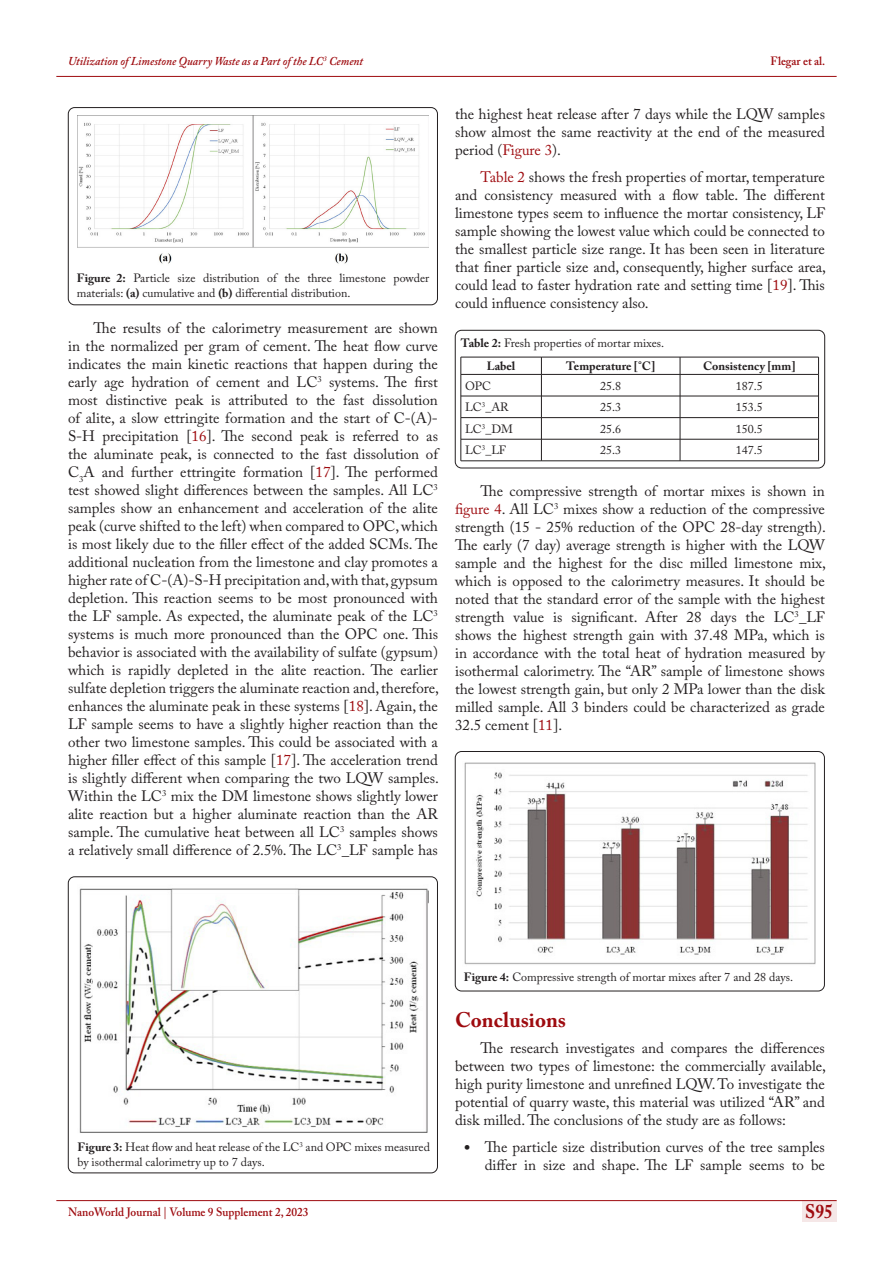
<style>
.page{position:relative;width:893px;height:1263px;background:#fff}
.page>*{position:absolute;margin:0;border:0;box-sizing:border-box;transform-origin:0 0}
.Els-2ndorder-head{font:700 21px "Adobe Caslon Pro";color:#9e0b0f}
.t1{font:700 19.5px "Adobe Caslon Pro";color:#9e0b0f;scale:.9 1}
.Els-body-text{font:15px/18px "Adobe Caslon Pro";color:#231f20;text-align:justify}
.Els-caption{font:12px/15px "Adobe Caslon Pro";color:#231f20}
.Els-table-text{font:12px "Adobe Caslon Pro";color:#231f20}
.t2{font:italic 600 12px "Adobe Caslon Pro";color:#9e0b0f;scale:.95 1}
.t3{font:600 12px "Adobe Caslon Pro";color:#9e0b0f;scale:.95 1}
.Els-table-text-2{font:700 12px "Adobe Caslon Pro";color:#231f20}
.s1{color:#9e0b0f}
.s2{font-weight:700}
.s3{font-family:"Calibri"}
</style>
<div class="page">
<div style="left:802px;top:1200px;width:34px;height:21px;background:#f5e7e7"></div>
<hr style="left:56px;top:1200px;width:781px;height:1px;background:#9e0b0f">
<hr style="left:56px;top:76px;width:781px;height:1px;background:#9e0b0f">
<div style="left:68px;top:107px;width:370px;height:198px;border:1px solid #231f20;border-radius:6px"></div>
<img style="left:77px;top:116px;width:351px;height:148px">
<div style="left:455px;top:330px;width:370px;height:138px;border:1px solid #231f20;border-radius:6px"></div>
<hr style="left:461px;top:357px;width:80px;height:1px;background:#231f20">
<hr style="left:541px;top:357px;width:139px;height:1px;background:#231f20">
<hr style="left:680px;top:357px;width:139px;height:1px;background:#231f20">
<hr style="left:461px;top:374px;width:80px;height:1px;background:#231f20">
<hr style="left:541px;top:374px;width:139px;height:1px;background:#231f20">
<hr style="left:680px;top:374px;width:139px;height:1px;background:#231f20">
<hr style="left:461px;top:396px;width:80px;height:1px;background:#231f20">
<hr style="left:541px;top:396px;width:139px;height:1px;background:#231f20">
<hr style="left:680px;top:396px;width:139px;height:1px;background:#231f20">
<hr style="left:461px;top:417px;width:80px;height:1px;background:#231f20">
<hr style="left:541px;top:417px;width:139px;height:1px;background:#231f20">
<hr style="left:680px;top:417px;width:139px;height:1px;background:#231f20">
<hr style="left:461px;top:439px;width:80px;height:1px;background:#231f20">
<svg style="left:461px;top:357px;width:1px;height:104px"></svg>
<hr style="left:541px;top:439px;width:139px;height:1px;background:#231f20">
<svg style="left:541px;top:357px;width:1px;height:104px"></svg>
<hr style="left:680px;top:439px;width:139px;height:1px;background:#231f20">
<svg style="left:680px;top:357px;width:1px;height:104px"></svg>
<svg style="left:818px;top:357px;width:1px;height:104px"></svg>
<hr style="left:461px;top:461px;width:80px;height:1px;background:#231f20">
<hr style="left:541px;top:461px;width:139px;height:1px;background:#231f20">
<hr style="left:680px;top:461px;width:139px;height:1px;background:#231f20">
<div style="left:68px;top:876px;width:370px;height:297px;border:1px solid #231f20;border-radius:6px"></div>
<img style="left:79px;top:888px;width:349px;height:245px">
<div style="left:455px;top:751px;width:370px;height:240px;border:1px solid #231f20;border-radius:6px"></div>
<img style="left:464px;top:762px;width:352px;height:203px">
<p class="t2" style="left:68px;top:54px;width:312px">Utilization of Limestone Quarry Waste as a Part of the LC<sup>3</sup> Cement</p>
<p class="t3" style="left:770px;top:54px;width:59px">Flegar et al.</p>
<p class="Els-body-text" style="left:455px;top:105px;width:371px">the highest heat release after 7 days while the LQW samples show almost the same reactivity at the end of the measured period (<span class="s1">Figure 3</span>).</p>
<p class="Els-body-text" style="left:455px;top:167px;width:372px;text-indent:26px"><span class="s1">Table 2</span> shows the fresh properties of mortar, temperature and consistency measured with a flow table. The different limestone types seem to influence the mortar consistency, LF sample showing the lowest value which could be connected to the smallest particle size range. It has been seen in literature that finer particle size and, consequently, higher surface area, could lead to faster hydration rate and setting time [<span class="s1">19</span>]. This could influence consistency also.</p>
<p class="Els-caption" style="left:77px;top:270px;width:354px"><span class="s2">Figure 2:</span> Particle size distribution of the three limestone powder materials: <span class="s2">(a)</span> cumulative and <span class="s2">(b)</span> differential distribution.</p>
<p class="Els-body-text" style="left:68px;top:319px;width:372px;text-indent:26px">The results of the calorimetry measurement are shown in the normalized per gram of cement. The heat flow curve indicates the main kinetic reactions that happen during the early age hydration of cement and LC<sup>3</sup> systems. The first most distinctive peak is attributed to the fast dissolution of alite, a slow ettringite formation and the start of C-(A)- S-H precipitation [<span class="s1">16</span>]. The second peak is referred to as the aluminate peak, is connected to the fast dissolution of C<sub>3</sub>A and further ettringite formation [<span class="s1">17</span>]. The performed test showed slight differences between the samples. All LC<sup>3 </sup>samples show an enhancement and acceleration of the alite peak (curve shifted to the left) when compared to OPC, which is most likely due to the filler effect of the added SCMs. The additional nucleation from the limestone and clay promotes a higher rate of C-(A)-S-H precipitation and, with that, gypsum depletion. This reaction seems to be most pronounced with the LF sample. As expected, the aluminate peak of the LC<sup>3 </sup>systems is much more pronounced than the OPC one. This behavior is associated with the availability of sulfate (gypsum) which is rapidly depleted in the alite reaction. The earlier sulfate depletion triggers the aluminate reaction and, therefore, enhances the aluminate peak in these systems [<span class="s1">18</span>]. Again, the LF sample seems to have a slightly higher reaction than the other two limestone samples. This could be associated with a higher filler effect of this sample [<span class="s1">17</span>]. The acceleration trend is slightly different when comparing the two LQW samples.<br>Within the LC<sup>3</sup> mix the DM limestone shows slightly lower alite reaction but a higher aluminate reaction than the AR sample. The cumulative heat between all LC<sup>3</sup> samples shows a relatively small difference of 2.5%. The LC<sup>3</sup>_LF sample has</p>
<p class="Els-caption" style="left:461px;top:335px;width:205px"><span class="s2">Table 2:</span> Fresh properties of mortar mixes.</p>
<p class="Els-table-text-2" style="left:487px;top:359px;width:30px">Label</p>
<p class="Els-table-text-2" style="left:566px;top:359px;width:90px">Temperature [°C]</p>
<p class="Els-table-text-2" style="left:703px;top:359px;width:94px">Consistency [mm]</p>
<p class="Els-table-text" style="left:465px;top:378px;width:28px">OPC</p>
<p class="Els-table-text" style="left:600px;top:378px;width:23px">25.8</p>
<p class="Els-table-text" style="left:736px;top:378px;width:29px">187.5</p>
<p class="Els-table-text" style="left:465px;top:400px;width:45px">LC<sup>3</sup>_AR</p>
<p class="Els-table-text" style="left:600px;top:400px;width:23px">25.3</p>
<p class="Els-table-text" style="left:736px;top:400px;width:29px">153.5</p>
<p class="Els-table-text" style="left:465px;top:422px;width:49px">LC<sup>3</sup>_DM</p>
<p class="Els-table-text" style="left:600px;top:422px;width:23px">25.6</p>
<p class="Els-table-text" style="left:736px;top:422px;width:29px">150.5</p>
<p class="Els-table-text" style="left:465px;top:443px;width:43px">LC<sup>3</sup>_LF</p>
<p class="Els-table-text" style="left:600px;top:443px;width:23px">25.3</p>
<p class="Els-table-text" style="left:736px;top:443px;width:29px">147.5</p>
<p class="Els-body-text" style="left:455px;top:482px;width:372px;text-indent:26px">The compressive strength of mortar mixes is shown in <span class="s1">figure 4</span>. All LC<sup>3</sup> mixes show a reduction of the compressive strength (15 - 25% reduction of the OPC 28-day strength).<br>The early (7 day) average strength is higher with the LQW sample and the highest for the disc milled limestone mix, which is opposed to the calorimetry measures. It should be noted that the standard error of the sample with the highest strength value is significant. After 28 days the LC<sup>3</sup>_LF shows the highest strength gain with 37.48 MPa, which is in accordance with the total heat of hydration measured by isothermal calorimetry. The “AR” sample of limestone shows the lowest strength gain, but only 2 MPa lower than the disk milled sample. All 3 binders could be characterized as grade 32.5 cement [<span class="s1">11</span>].</p>
<p class="Els-caption" style="left:77px;top:1139px;width:354px"><span class="s2">Figure 3:</span> Heat flow and heat release of the LC<sup>3</sup> and OPC mixes measured by isothermal calorimetry up to 7 days.</p>
<p class="Els-caption" style="left:464px;top:970px;width:331px"><span class="s2">Figure 4:</span> Compressive strength of mortar mixes after 7 and 28 days.</p>
<p class="Els-2ndorder-head" style="left:455px;top:1007px;width:113px">Conclusions</p>
<p class="Els-body-text" style="left:455px;top:1039px;width:372px;text-indent:26px">The research investigates and compares the differences between two types of limestone: the commercially available, high purity limestone and unrefined LQW. To investigate the potential of quarry waste, this material was utilized “AR” and disk milled. The conclusions of the study are as follows:</p>
<p class="Els-body-text" style="left:463px;top:1137px;width:363px;text-align:right"><span class="s3">•</span> The particle size distribution curves of the tree samples differ in size and shape. The LF sample seems to be</p>
<p class="t3" style="left:68px;top:1204px;width:255px">NanoWorld Journal | Volume 9 Supplement 2, 2023</p>
<h2 class="t1" style="left:805px;top:1200px;width:32px">S95</h2>
</div>
